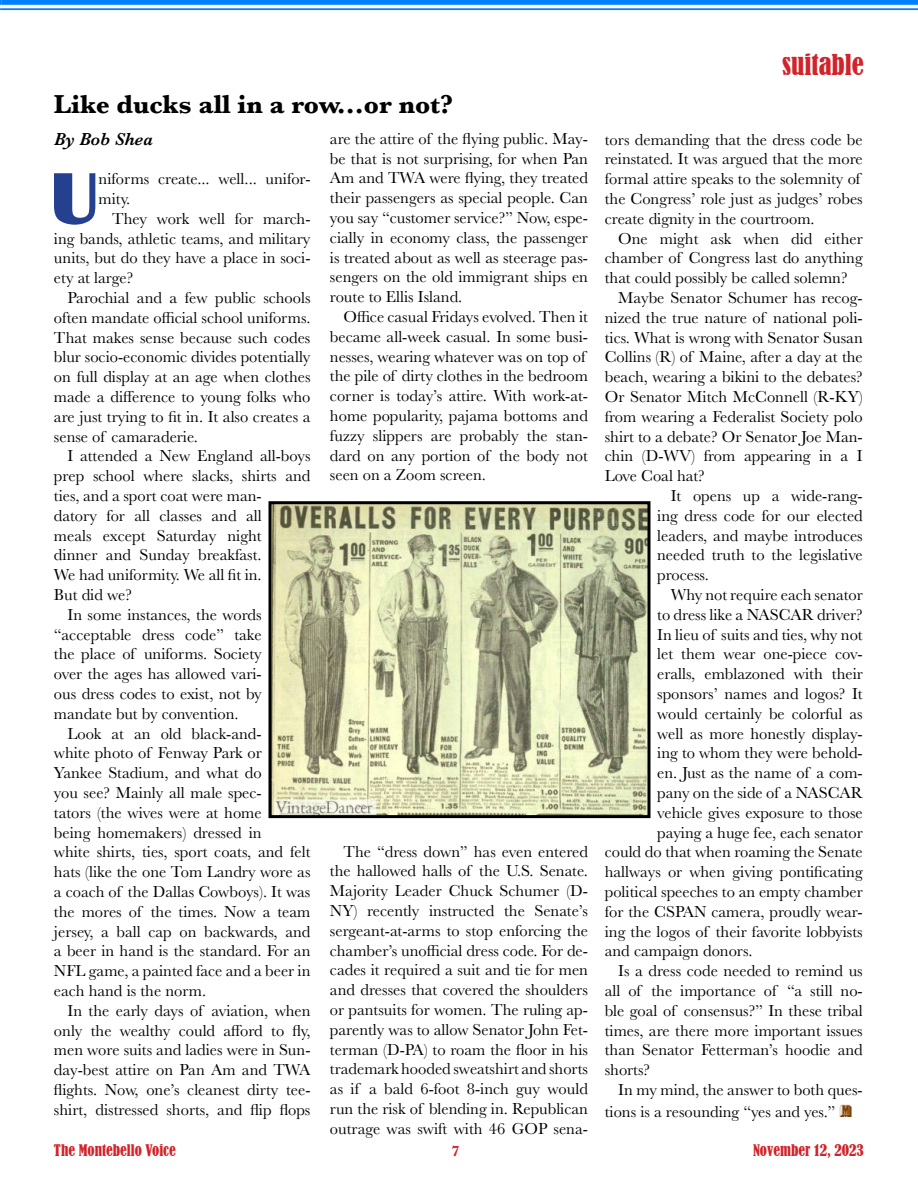
<style>
.page{position:relative;width:918px;height:1188px;background:#fff}
.page>*{position:absolute;margin:0;border:0;box-sizing:border-box;transform-origin:0 0}
.t1{font:75.9px "Britannic D Ultr";color:#25408f}
.t2{font:700 27px "Baskerville";color:#000}
.t3{font:condensed 27px "Bernard";color:#d2232a}
.t4{font:italic 600 18px "Baskerville";color:#000}
.t5{font:16.5px/19.8px "Baskerville";color:#000;text-align:justify}
.t6{font:condensed 15px "Bernard";color:#d2232a}
.t7{font:700 15px "Baskerville";color:#d2232a}
.s1{font-family:"Buxom D";font-size:18px;color:#804000}
</style>
<div class="page">
<svg style="left:0;top:0;width:2px;height:10px"></svg>
<div style="left:2px;top:0;width:916px;height:5px;background:#0080ff"></div>
<hr style="left:2px;top:8px;width:916px;height:2px;background:#0080ff">
<img style="left:272px;top:505px;width:374px;height:309px">
<div style="left:268px;top:501px;width:382px;height:317px;border:3px solid #000"></div>
<h2 class="t2" style="left:54px;top:85px;width:401px">Like ducks all in a row...or not?</h2>
<p class="t4" style="left:54px;top:127px;width:100px">By Bob Shea</p>
<h1 class="t1" style="left:50px;top:156px;width:50px">U</h1>
<p class="t5" style="left:99px;top:169px;width:213px">niforms create... well... unifor&shy;mity.</p>
<p class="t5" style="left:330px;top:129px;width:260px">are the attire of the flying public. May&shy;be that is not surprising, for when Pan Am and TWA were flying, they treated their passengers as special people. Can you say “customer service?” Now, espe&shy;cially in economy class, the passenger is treated about as well as steerage pas&shy;sengers on the old immigrant ships en route to Ellis Island.</p>
<p class="t5" style="left:330px;top:307px;width:260px;text-align:left;text-indent:13px">Office casual Fridays evolved. Then it became all-week casual. In some busi&shy;nesses, wearing whatever was on top of the pile of dirty clothes in the bedroom corner is today’s attire. With work-at&shy;home popularity, pajama bottoms and fuzzy slippers are probably the stan&shy;dard on any portion of the body not seen on a Zoom screen.</p>
<p class="t5" style="left:54px;top:209px;width:258px;text-indent:58px">They work well for march&shy;ing bands, athletic teams, and military units, but do they have a place in soci&shy;ety at large?</p>
<p class="t5" style="left:54px;top:288px;width:258px;text-indent:13px">Parochial and a few public schools often mandate official school uniforms.<br>That makes sense because such codes blur socio-economic divides potentially on full display at an age when clothes made a difference to young folks who are just trying to fit in. It also creates a sense of camaraderie.</p>
<p class="t5" style="left:67px;top:446px;width:245px">I attended a New England all-boys</p>
<p class="t5" style="left:54px;top:466px;width:258px">prep school where slacks, shirts and</p>
<p class="t5" style="left:54px;top:486px;width:209px">ties, and a sport coat were man-</p>
<p class="t5" style="left:54px;top:506px;width:209px">datory for all classes and all</p>
<p class="t5" style="left:54px;top:526px;width:209px">meals except Saturday night</p>
<p class="t5" style="left:54px;top:545px;width:209px">dinner and Sunday breakfast.</p>
<p class="t5" style="left:54px;top:565px;width:209px">We had uniformity. We all fit in.</p>
<p class="t5" style="left:54px;top:585px;width:79px">But did we?</p>
<p class="t5" style="left:67px;top:605px;width:196px">In some instances, the words</p>
<p class="t5" style="left:54px;top:625px;width:209px">“acceptable dress code” take</p>
<p class="t5" style="left:54px;top:644px;width:209px">the place of uniforms. Society</p>
<p class="t5" style="left:54px;top:664px;width:209px">over the ages has allowed vari-</p>
<p class="t5" style="left:54px;top:684px;width:209px">ous dress codes to exist, not by</p>
<p class="t5" style="left:54px;top:704px;width:186px">mandate but by convention.</p>
<p class="t5" style="left:67px;top:724px;width:196px">Look at an old black-and-</p>
<p class="t5" style="left:54px;top:743px;width:209px">white photo of Fenway Park or</p>
<p class="t5" style="left:54px;top:763px;width:209px">Yankee Stadium, and what do</p>
<p class="t5" style="left:54px;top:783px;width:209px">you see? Mainly all male spec-</p>
<p class="t5" style="left:54px;top:803px;width:209px">tators (the wives were at home</p>
<p class="t5" style="left:54px;top:823px;width:209px">being homemakers) dressed in</p>
<p class="t5" style="left:54px;top:842px;width:258px">white shirts, ties, sport coats, and felt</p>
<p class="t5" style="left:54px;top:862px;width:258px">hats (like the one Tom Landry wore as</p>
<p class="t5" style="left:54px;top:882px;width:258px">a coach of the Dallas Cowboys). It was</p>
<p class="t5" style="left:54px;top:902px;width:258px">the mores of the times. Now a team</p>
<p class="t5" style="left:54px;top:922px;width:258px">jersey, a ball cap on backwards, and</p>
<p class="t5" style="left:54px;top:941px;width:258px">a beer in hand is the standard. For an</p>
<p class="t5" style="left:54px;top:961px;width:258px">NFL game, a painted face and a beer in</p>
<p class="t5" style="left:54px;top:981px;width:154px">each hand is the norm.</p>
<p class="t5" style="left:67px;top:1001px;width:244px">In the early days of aviation, when</p>
<p class="t5" style="left:54px;top:1021px;width:258px">only the wealthy could afford to fly,</p>
<p class="t5" style="left:54px;top:1040px;width:258px">men wore suits and ladies were in Sun-</p>
<p class="t5" style="left:54px;top:1060px;width:258px">day-best attire on Pan Am and TWA</p>
<p class="t5" style="left:54px;top:1080px;width:258px">flights. Now, one’s cleanest dirty tee-</p>
<p class="t5" style="left:54px;top:1100px;width:258px">shirt, distressed shorts, and flip flops</p>
<p class="t5" style="left:330px;top:842px;width:260px;text-indent:13px">The “dress down” has even entered the hallowed halls of the U.S. Senate.<br>Majority Leader Chuck Schumer (D-NY) recently instructed the Senate’s sergeant-at-arms to stop enforcing the chamber’s unofficial dress code. For de&shy;cades it required a suit and tie for men and dresses that covered the shoulders or pantsuits for women. The ruling ap&shy;parently was to allow Senator John Fet&shy;terman (D-PA) to roam the floor in his trademark hooded sweatshirt and shorts as if a bald 6-foot 8-inch guy would run the risk of blending in. Republican outrage was swift with 46 GOP sena-</p>
<h2 class="t3" style="left:782px;top:49px;width:83px">suitable</h2>
<p class="t5" style="left:605px;top:130px;width:260px;text-align:left">tors demanding that the dress code be reinstated. It was argued that the more formal attire speaks to the solemnity of the Congress’ role just as judges’ robes create dignity in the courtroom.</p>
<p class="t5" style="left:618px;top:229px;width:246px">One might ask when did either</p>
<p class="t5" style="left:605px;top:248px;width:259px">chamber of Congress last do anything</p>
<p class="t5" style="left:605px;top:268px;width:244px">that could possibly be called solemn?</p>
<p class="t5" style="left:618px;top:288px;width:246px">Maybe Senator Schumer has recog-</p>
<p class="t5" style="left:605px;top:308px;width:260px">nized the true nature of national poli-</p>
<p class="t5" style="left:605px;top:328px;width:259px">tics. What is wrong with Senator Susan</p>
<p class="t5" style="left:605px;top:347px;width:260px">Collins (R) of Maine, after a day at the</p>
<p class="t5" style="left:605px;top:367px;width:260px">beach, wearing a bikini to the debates?</p>
<p class="t5" style="left:605px;top:387px;width:260px">Or Senator Mitch McConnell (R-KY)</p>
<p class="t5" style="left:605px;top:407px;width:259px">from wearing a Federalist Society polo</p>
<p class="t5" style="left:605px;top:427px;width:260px">shirt to a debate? Or Senator Joe Man-</p>
<p class="t5" style="left:605px;top:446px;width:259px">chin (D-WV) from appearing in a I</p>
<p class="t5" style="left:605px;top:466px;width:101px">Love Coal hat?</p>
<p class="t5" style="left:671px;top:486px;width:194px">It opens up a wide-rang-</p>
<p class="t5" style="left:657px;top:506px;width:207px">ing dress code for our elected</p>
<p class="t5" style="left:657px;top:526px;width:207px">leaders, and maybe introduces</p>
<p class="t5" style="left:657px;top:545px;width:207px">needed truth to the legislative</p>
<p class="t5" style="left:657px;top:565px;width:53px">process.</p>
<p class="t5" style="left:671px;top:585px;width:194px">Why not require each senator</p>
<p class="t5" style="left:657px;top:605px;width:207px">to dress like a NASCAR driver?</p>
<p class="t5" style="left:657px;top:625px;width:207px">In lieu of suits and ties, why not</p>
<p class="t5" style="left:657px;top:644px;width:207px">let them wear one-piece cov-</p>
<p class="t5" style="left:657px;top:664px;width:207px">eralls, emblazoned with their</p>
<p class="t5" style="left:657px;top:684px;width:207px">sponsors’ names and logos? It</p>
<p class="t5" style="left:657px;top:704px;width:207px">would certainly be colorful as</p>
<p class="t5" style="left:657px;top:724px;width:207px">well as more honestly display-</p>
<p class="t5" style="left:657px;top:743px;width:207px">ing to whom they were behold-</p>
<p class="t5" style="left:657px;top:763px;width:207px">en. Just as the name of a com-</p>
<p class="t5" style="left:657px;top:783px;width:207px">pany on the side of a NASCAR</p>
<p class="t5" style="left:657px;top:803px;width:207px">vehicle gives exposure to those</p>
<p class="t5" style="left:657px;top:823px;width:207px">paying a huge fee, each senator</p>
<p class="t5" style="left:605px;top:842px;width:259px">could do that when roaming the Senate</p>
<p class="t5" style="left:605px;top:862px;width:260px">hallways or when giving pontificating</p>
<p class="t5" style="left:605px;top:882px;width:259px">political speeches to an empty chamber</p>
<p class="t5" style="left:605px;top:902px;width:260px">for the CSPAN camera, proudly wear-</p>
<p class="t5" style="left:605px;top:922px;width:259px">ing the logos of their favorite lobbyists</p>
<p class="t5" style="left:605px;top:941px;width:149px">and campaign donors.</p>
<p class="t5" style="left:618px;top:961px;width:246px">Is a dress code needed to remind us</p>
<p class="t5" style="left:605px;top:981px;width:260px">all of the importance of “a still no-</p>
<p class="t5" style="left:605px;top:1001px;width:260px">ble goal of consensus?” In these tribal</p>
<p class="t5" style="left:605px;top:1021px;width:259px">times, are there more important issues</p>
<p class="t5" style="left:605px;top:1040px;width:259px">than Senator Fetterman’s hoodie and</p>
<p class="t5" style="left:605px;top:1060px;width:47px">shorts?</p>
<p class="t5" style="left:618px;top:1080px;width:246px">In my mind, the answer to both ques-</p>
<p class="t5" style="left:605px;top:1102px;width:249px">tions is a resounding “yes and yes.” <span class="s1">M</span></p>
<p class="t6" style="left:54px;top:1141px;width:123px">The Montebello Voice</p>
<p class="t7" style="left:451px;top:1140px;width:10px">7</p>
<p class="t6" style="left:753px;top:1141px;width:112px">November 12, 2023</p>
</div>
